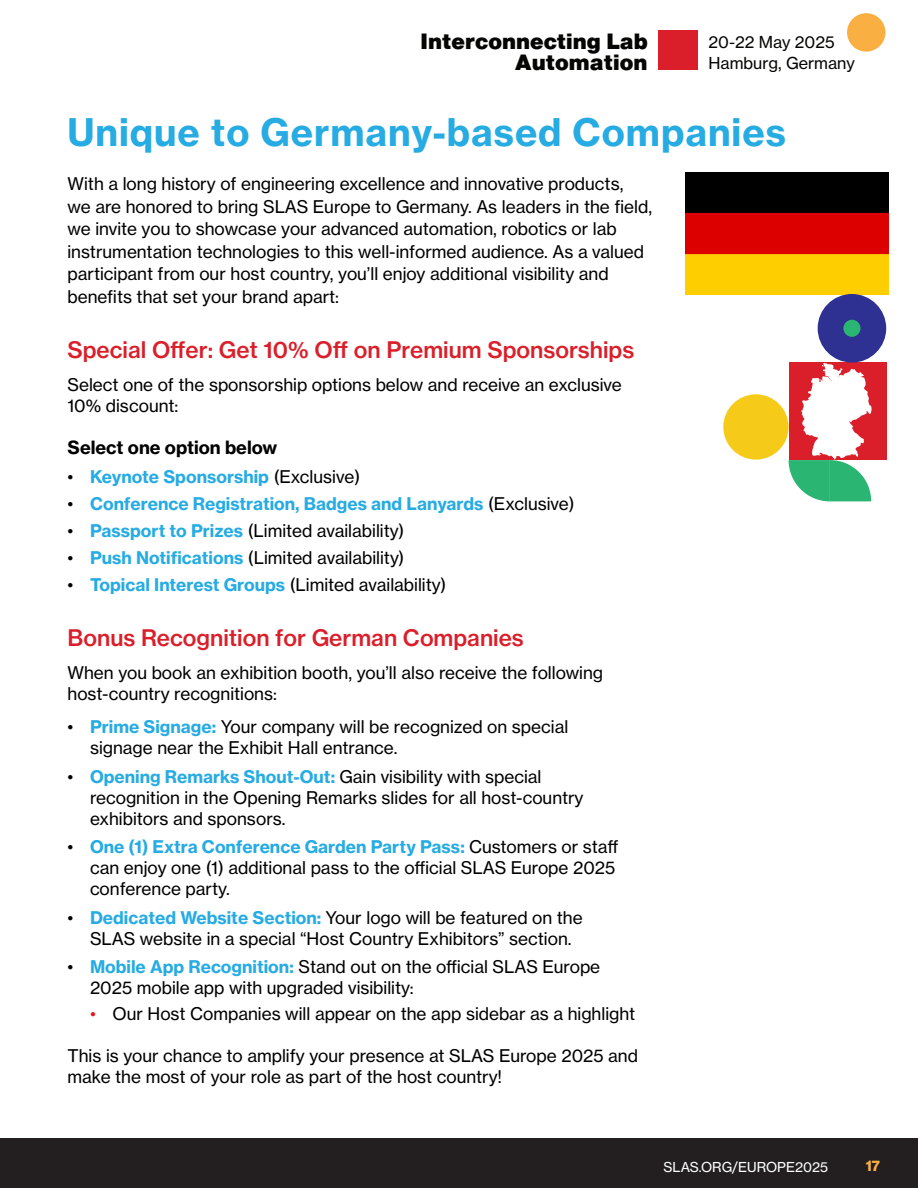
<style>
.page{position:relative;width:918px;height:1188px;background:#fff}
.page>*{position:absolute;margin:0;border:0;box-sizing:border-box;transform-origin:0 0}
.t1{font:37.5px "N Haas Grotesk TX Pro 75 Bd";letter-spacing:.025em;color:#26abe2}
.t2{font:22.5px "N Haas Grotesk TX Pro 65 Md";color:#da1f2a}
.t3{font:900 21.75px/21.1px "Helvetica Now Text";color:#050504;text-align:right}
.t4{font:18px "N Haas Grotesk TX Pro 75 Bd";color:#000}
.t5{font:17.25px/21px "N Haas Grotesk TX Pro 55 Rg";color:#000}
.t6{font:17.25px "N Haas Grotesk TX Pro 75 Bd";color:#26abe2}
.t7{font:16.2px/21px "N Haas Grotesk TX Pro 55 Rg";color:#050504}
.t8{font:15px "N Haas Grotesk DS Pro 75 Bd";color:#fbb042}
.t9{font:13.5px "N Haas Grotesk TX Pro 55 Rg";color:#fff}
.s1{font-family:"N Haas Grotesk TX Pro 55 Rg";color:#000}
.s2{font-family:"N Haas Grotesk TX Pro 75 Bd";color:#26abe2}
.s3{color:#da1f2a}
</style>
<div class="page">
<div style="left:0;top:1138px;width:918px;height:50px;background:#231f20"></div>
<div style="left:658px;top:30px;width:40px;height:40px;background:#da1f2a"></div>
<div style="left:847px;top:13px;width:38px;height:39px;background:#faaf42;border-radius:50%"></div>
<img style="left:686px;top:172px;width:202px;height:122px">
<div style="left:789px;top:362px;width:97px;height:98px;background:#da1f2a"></div>
<div style="left:818px;top:294px;width:68px;height:69px;background:#2e3092;border-radius:50%"></div>
<div style="left:843px;top:320px;width:18px;height:17px;background:#2bb572;border-radius:50%"></div>
<svg style="left:789px;top:363px;width:83px;height:138px"></svg>
<div style="left:723px;top:394px;width:66px;height:66px;background:#f6ca19;border-radius:50%"></div>
<p class="t3" style="left:421px;top:30px;width:229px">Interconnecting Lab<br>Automation</p>
<p class="t7" style="left:709px;top:31px;width:148px">20-22 May 2025<br>Hamburg, Germany</p>
<p class="t1" style="left:68px;top:109px;width:720px">Unique to Germany-based Companies</p>
<p class="t5" style="left:68px;top:173px;width:586px;line-height:22.5px">With a long history of engineering excellence and innovative products,<br>we are honored to bring SLAS Europe to Germany. As leaders in the field, we invite you to showcase your advanced automation, robotics or lab instrumentation technologies to this well-informed audience. As a valued participant from our host country, you’ll enjoy additional visibility and benefits that set your brand apart:</p>
<p class="t2" style="left:68px;top:336px;width:568px">Special Offer: Get 10% Off on Premium Sponsorships</p>
<p class="t5" style="left:68px;top:375px;width:556px">Select one of the sponsorship options below and receive an exclusive<br>10% discount:</p>
<p class="t4" style="left:68px;top:437px;width:211px">Select one option below</p>
<p class="t6" style="left:68px;top:466px;width:294px"><span class="s1">•</span> Keynote Sponsorship <span class="s1">(Exclusive)</span></p>
<p class="t6" style="left:68px;top:493px;width:509px"><span class="s1">•</span> Conference Registration, Badges and Lanyards <span class="s1">(Exclusive)</span></p>
<p class="t5" style="left:68px;top:520px;width:338px">• <span class="s2">Passport to Prizes</span> (Limited availability)</p>
<p class="t5" style="left:68px;top:547px;width:338px">• <span class="s2">Push Notifications</span> (Limited availability)</p>
<p class="t5" style="left:68px;top:574px;width:380px">• <span class="s2">Topical Interest Groups</span> (Limited availability)</p>
<p class="t2" style="left:68px;top:624px;width:458px">Bonus Recognition for German Companies</p>
<p class="t5" style="left:68px;top:663px;width:537px">When you book an exhibition booth, you’ll also receive the following host-country recognitions:</p>
<p class="t5" style="left:90px;top:717px;width:480px;text-indent:-22px">• <span class="s2">Prime Signage:</span> Your company will be recognized on special signage near the Exhibit Hall entrance.</p>
<p class="t5" style="left:90px;top:766px;width:495px;text-indent:-22px">• <span class="s2">Opening Remarks Shout-Out:</span> Gain visibility with special recognition in the Opening Remarks slides for all host-country exhibitors and sponsors.</p>
<p class="t5" style="left:90px;top:837px;width:530px;text-indent:-22px">• <span class="s2">One (1) Extra Conference Garden Party Pass:</span> Customers or staff can enjoy one (1) additional pass to the official SLAS Europe 2025 conference party.</p>
<p class="t5" style="left:90px;top:907px;width:494px;text-indent:-22px">• <span class="s2">Dedicated Website Section:</span> Your logo will be featured on the<br>SLAS website in a special “Host Country Exhibitors” section.</p>
<p class="t5" style="left:90px;top:957px;width:512px;text-indent:-22px">• <span class="s2">Mobile App Recognition:</span> Stand out on the official SLAS Europe<br>2025 mobile app with upgraded visibility:</p>
<p class="t5" style="left:90px;top:1003px;width:547px"><span class="s3">•</span> Our Host Companies will appear on the app sidebar as a highlight</p>
<p class="t5" style="left:68px;top:1045px;width:572px">This is your chance to amplify your presence at SLAS Europe 2025 and make the most of your role as part of the host country!</p>
<p class="t9" style="left:664px;top:1158px;width:166px">SLAS.ORG/EUROPE2025</p>
<p class="t8" style="left:866px;top:1157px;width:16px">17</p>
</div>
